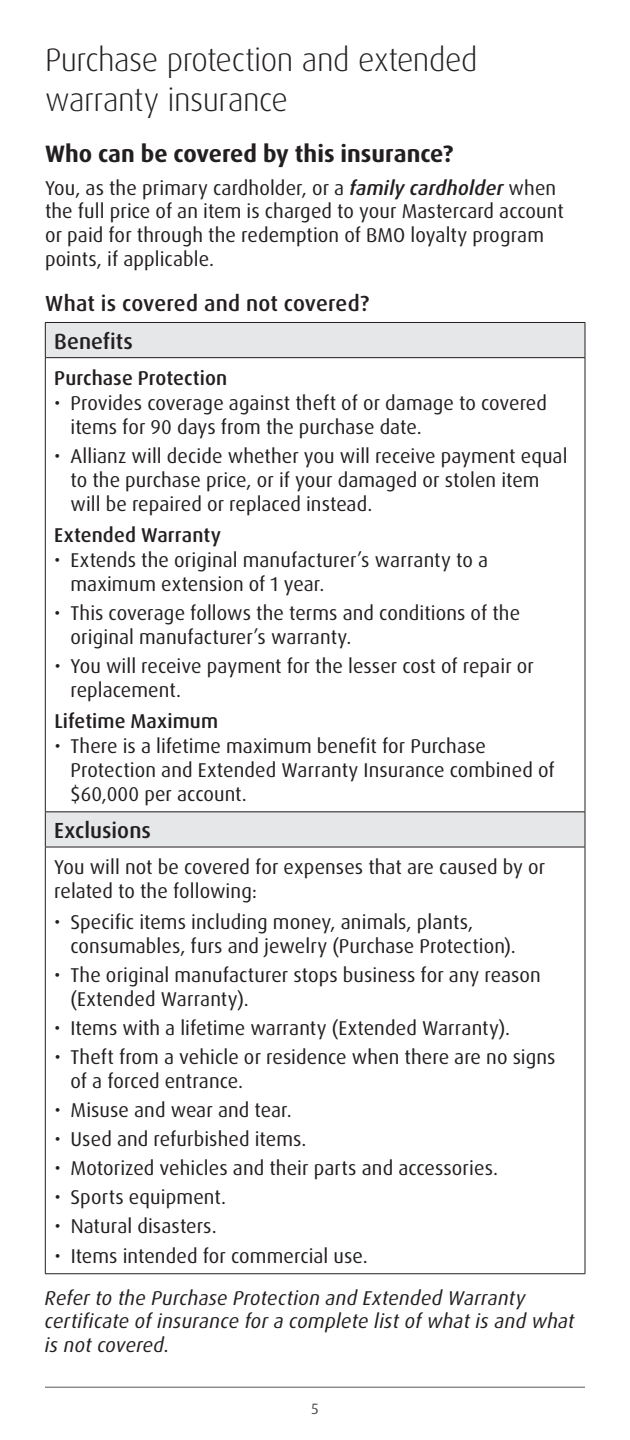
<style>
.page{position:relative;width:630px;height:1440px;background:#fff}
.page>*{position:absolute;margin:0;border:0;box-sizing:border-box;transform-origin:0 0}
.t1{font:300 32.5px/40px "Dax Pro";letter-spacing:-.015em;color:#231f20}
.t2{font:700 23.75px "Dax Pro";color:#231f20}
.t3{font:500 22px "Dax Pro";color:#231f20}
.t4{font:20px/23.8px "Dax Pro";letter-spacing:.005em;color:#231f20}
.t5{font:italic 20px/23.8px "Dax Pro";letter-spacing:.01em;color:#231f20}
.t6{font:500 20px "Dax Pro";letter-spacing:.005em;color:#231f20}
.t7{font:15px "Dax Pro";color:#4b4c4d}
.s1{font-weight:500;font-style:italic}
</style>
<div class="page">
<hr style="left:45px;top:1387px;width:540px;height:1px;background:#57585a">
<div style="left:45px;top:322px;width:540px;height:36px;background:#e6e7e9"></div>
<div style="left:45px;top:812px;width:540px;height:35px;background:#e6e7e9"></div>
<hr style="left:45px;top:323px;width:1px;height:34px;background:#231f20">
<hr style="left:585px;top:323px;width:1px;height:34px;background:#231f20">
<hr style="left:45px;top:357px;width:540px;height:1px;background:#231f20">
<hr style="left:45px;top:358px;width:1px;height:454px;background:#231f20">
<hr style="left:585px;top:358px;width:1px;height:454px;background:#231f20">
<hr style="left:45px;top:811px;width:540px;height:1px;background:#231f20">
<hr style="left:45px;top:812px;width:1px;height:35px;background:#231f20">
<hr style="left:585px;top:812px;width:1px;height:35px;background:#231f20">
<hr style="left:45px;top:847px;width:540px;height:1px;background:#231f20">
<hr style="left:45px;top:847px;width:1px;height:426px;background:#231f20">
<hr style="left:585px;top:847px;width:1px;height:426px;background:#231f20">
<hr style="left:45px;top:1273px;width:540px;height:1px;background:#231f20">
<hr style="left:45px;top:322px;width:540px;height:1px;background:#231f20">
<h2 class="t1" style="left:45px;top:39px;width:434px">Purchase protection and extended warranty insurance</h2>
<h3 class="t2" style="left:45px;top:138px;width:410px">Who can be covered by this insurance?</h3>
<p class="t4" style="left:45px;top:176px;width:520px">You, as the primary cardholder, or a <span class="s1">family cardholder</span> when the full price of an item is charged to your Mastercard account or paid for through the redemption of BMO loyalty program points, if applicable</p>
<h4 class="t3" style="left:45px;top:289px;width:325px">What is covered and not covered?</h4>
<h5 class="t3" style="left:54px;top:327px;width:80px">Benefits</h5>
<h6 class="t6" style="left:54px;top:365px;width:174px">Purchase Protection</h6>
<p class="t4" style="left:71px;top:391px;width:478px;text-indent:-16px">• Provides coverage against theft of or damage to covered items for 90 days from the purchase date</p>
<p class="t4" style="left:71px;top:444px;width:499px;text-indent:-16px">• Allianz will decide whether you will receive payment equal to the purchase price, or if your damaged or stolen item will be repaired or replaced instead</p>
<h6 class="t6" style="left:54px;top:522px;width:168px">Extended Warranty</h6>
<p class="t4" style="left:71px;top:548px;width:419px;text-indent:-16px">• Extends the original manufacturer’s warranty to a maximum extension of 1 year</p>
<p class="t4" style="left:71px;top:601px;width:451px;text-indent:-16px">• This coverage follows the terms and conditions of the original manufacturer’s warranty</p>
<p class="t4" style="left:71px;top:654px;width:465px;text-indent:-16px">• You will receive payment for the lesser cost of repair or replacement</p>
<h6 class="t6" style="left:54px;top:708px;width:165px">Lifetime Maximum</h6>
<p class="t4" style="left:71px;top:734px;width:486px;text-indent:-16px">• There is a lifetime maximum benefit for Purchase<br>Protection and Extended Warranty Insurance combined of $60,000 per account</p>
<h5 class="t3" style="left:54px;top:816px;width:98px">Exclusions</h5>
<p class="t4" style="left:54px;top:855px;width:492px">You will not be covered for expenses that are caused by or related to the following:</p>
<p class="t4" style="left:71px;top:910px;width:442px;text-indent:-16px">• Specific items including money, animals, plants, consumables, furs and jewelry (Purchase Protection)</p>
<p class="t4" style="left:71px;top:963px;width:472px;text-indent:-16px">• The original manufacturer stops business for any reason (Extended Warranty)</p>
<p class="t4" style="left:54px;top:1016px;width:453px">• Items with a lifetime warranty (Extended Warranty)</p>
<p class="t4" style="left:71px;top:1045px;width:487px;text-indent:-16px">• Theft from a vehicle or residence when there are no signs of a forced entrance</p>
<p class="t4" style="left:54px;top:1098px;width:235px">• Misuse and wear and tear</p>
<p class="t4" style="left:54px;top:1127px;width:249px">• Used and refurbished items</p>
<p class="t4" style="left:54px;top:1156px;width:440px">• Motorized vehicles and their parts and accessories</p>
<p class="t4" style="left:54px;top:1186px;width:168px">• Sports equipment</p>
<p class="t4" style="left:54px;top:1215px;width:159px">• Natural disasters</p>
<p class="t4" style="left:54px;top:1244px;width:310px">• Items intended for commercial use</p>
<p class="t5" style="left:45px;top:1286px;width:531px">Refer to the Purchase Protection and Extended Warranty certificate of insurance for a complete list of what is and what is not covered.</p>
<p class="t7" style="left:311px;top:1399px;width:9px">5</p>
</div>
